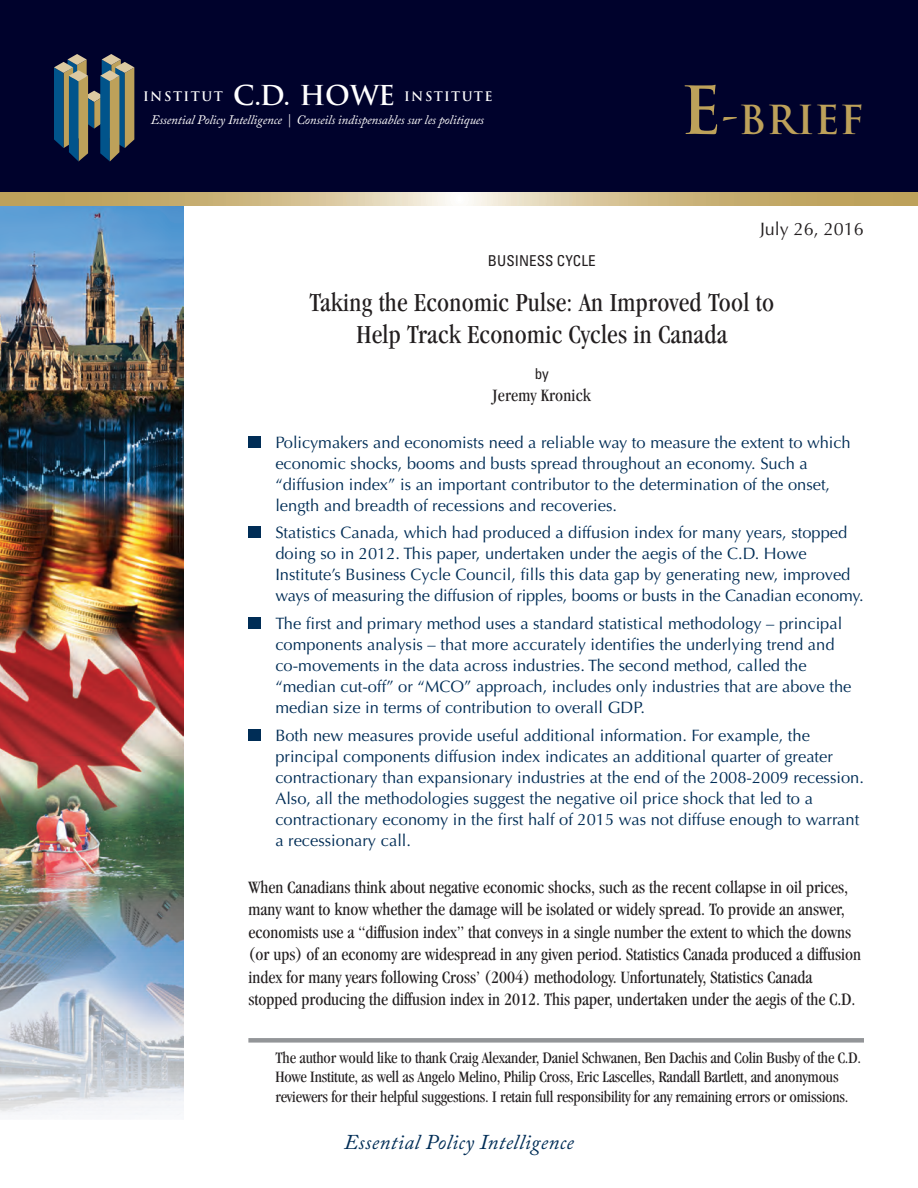
<style>
.page{position:relative;width:918px;height:1188px;background:#fff}
.page>*{position:absolute;margin:0;border:0;box-sizing:border-box;transform-origin:0 0}
.t1{font:700 39px "Trajan";letter-spacing:.01em;color:#bda15a}
.t2{font:condensed 27px/31.5px "Garamond";letter-spacing:.01em;color:#231f20;text-align:center}
.t3{font:italic 21px "Adobe Caslon Pro";letter-spacing:.02em;color:#002d56}
.body_copy{font:condensed 18px/22.5px "Garamond";color:#231f20}
.t4{font:18px "Optima";color:#231f20}
.t5{font:16.5px/21px "Optima";color:#002d56}
.foot_note{font:condensed 16.5px/19.5px "Garamond";letter-spacing:-.01em;color:#231f20}
.t6{font:condensed 15px "Univers";letter-spacing:.005em;color:#231f20}
.t7{font:italic 12.9px/23.1px "Adobe Caslon Pro";letter-spacing:-.01em;color:#fff;text-align:center}
.s1{font-family:"Trajan";font-weight:700;font-style:normal}
.s2{font-family:"Trajan";font-weight:700;font-style:normal;font-size:26.7px}
.s3{font-size:64.5px}
</style>
<div class="page">
<div style="left:0;top:0;width:918px;height:192px;background:#00022c"></div>
<img style="left:0;top:205px;width:184px;height:910px">
<svg style="left:54px;top:54px;width:80px;height:107px"></svg>
<svg style="left:0;top:192px;width:918px;height:13px;background:#d0bc8a"></svg>
<div style="left:248px;top:436px;width:12px;height:12px;background:#002d56"></div>
<div style="left:248px;top:526px;width:12px;height:12px;background:#002d56"></div>
<div style="left:248px;top:617px;width:12px;height:12px;background:#002d56"></div>
<div style="left:248px;top:729px;width:12px;height:12px;background:#002d56"></div>
<div style="left:248px;top:1038px;width:616px;height:5px;background:#939598"></div>
<p class="t7" style="left:143px;top:85px;width:351px"><span class="s1">INSTITUT</span> <span class="s2">C.D. HOWE</span> <span class="s1">INSTITUTE<br></span>Essential Policy Intelligence | Conseils indispensables sur les politiques</p>
<p class="t1" style="left:681px;top:95px;width:185px"><span class="s3">E</span>-BRIEF</p>
<p class="t4" style="left:760px;top:219px;width:105px">July 26, 2016</p>
<p class="t6" style="left:488px;top:251px;width:109px">BUSINESS CYCLE</p>
<p class="t2" style="left:309px;top:287px;width:466px">Taking the Economic Pulse: An Improved Tool to<br>Help Track Economic Cycles in Canada</p>
<p class="t6" style="left:535px;top:364px;width:16px">by</p>
<p class="body_copy" style="left:493px;top:384px;width:100px">Jeremy Kronick</p>
<p class="t5" style="left:275px;top:432px;width:577px">Policymakers and economists need a reliable way to measure the extent to which economic shocks, booms and busts spread throughout an economy. Such a “diffusion index” is an important contributor to the determination of the onset, length and breadth of recessions and recoveries.</p>
<p class="t5" style="left:275px;top:523px;width:590px">Statistics Canada, which had produced a diffusion index for many years, stopped doing so in 2012. This paper, undertaken under the aegis of the C.D. Howe Institute’s Business Cycle Council, fills this data gap by generating new, improved ways of measuring the diffusion of ripples, booms or busts in the Canadian economy.</p>
<p class="t5" style="left:275px;top:613px;width:578px">The first and primary method uses a standard statistical methodology – principal components analysis – that more accurately identifies the underlying trend and co-movements in the data across industries. The second method, called the “median cut-off” or “MCO” approach, includes only industries that are above the median size in terms of contribution to overall GDP.</p>
<p class="t5" style="left:275px;top:725px;width:590px">Both new measures provide useful additional information. For example, the principal components diffusion index indicates an additional quarter of greater contractionary than expansionary industries at the end of the 2008-2009 recession.<br>Also, all the methodologies suggest the negative oil price shock that led to a contractionary economy in the first half of 2015 was not diffuse enough to warrant a recessionary call.</p>
<p class="body_copy" style="left:248px;top:876px;width:614px">When Canadians think about negative economic shocks, such as the recent collapse in oil prices, many want to know whether the damage will be isolated or widely spread. To provide an answer, economists use a “diffusion index” that conveys in a single number the extent to which the downs (or ups) of an economy are widespread in any given period. Statistics Canada produced a diffusion index for many years following Cross’ (2004) methodology. Unfortunately, Statistics Canada stopped producing the diffusion index in 2012. This paper, undertaken under the aegis of the C.D.</p>
<p class="foot_note" style="left:275px;top:1048px;width:587px">The author would like to thank Craig Alexander, Daniel Schwanen, Ben Dachis and Colin Busby of the C.D.<br>Howe Institute, as well as Angelo Melino, Philip Cross, Eric Lascelles, Randall Bartlett, and anonymous reviewers for their helpful suggestions. I retain full responsibility for any remaining errors or omissions.</p>
<p class="t3" style="left:344px;top:1130px;width:231px">Essential Policy Intelligence</p>
</div>
